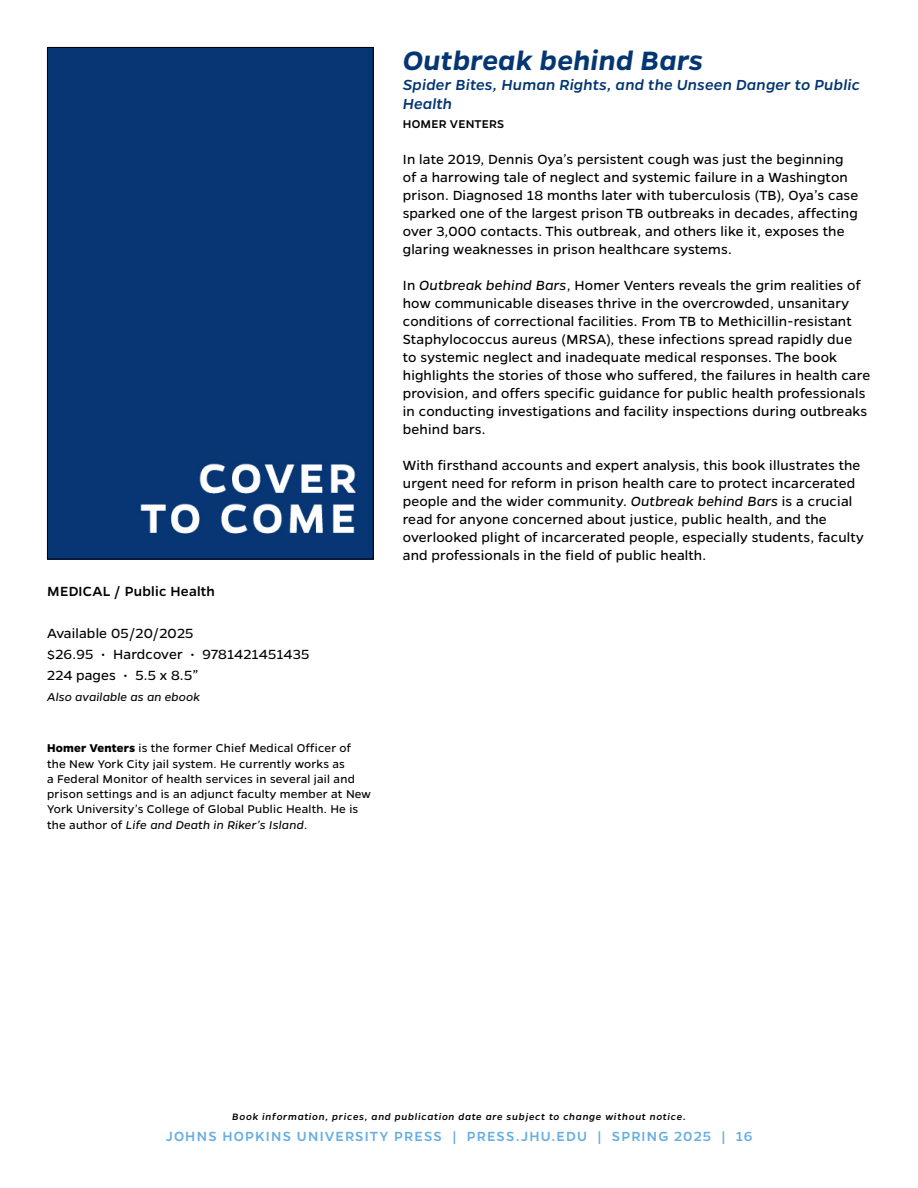
<style>
.page{position:relative;width:918px;height:1188px;background:#fff}
.page>*{position:absolute;margin:0;border:0;box-sizing:border-box;transform-origin:0 0}
.t1{font:italic 600 30px "Gentona";letter-spacing:.01em;color:#043673}
.t2{font:italic 500 16.5px/19.8px "Gentona";letter-spacing:.01em;color:#043673}
.t3{font:15px/18px "Gentona";letter-spacing:.01em;color:#000}
.t4{font:500 15px "Gentona";letter-spacing:.08em;color:#68aee0}
.t5{font:500 15px "Gentona";letter-spacing:.015em;color:#000}
.t6{font:12.75px/15.3px "Gentona";letter-spacing:.015em;color:#000}
.t7{font:italic 12.75px "Gentona";letter-spacing:.01em;color:#000}
.t8{font:500 12.75px "Gentona";letter-spacing:.015em;color:#000}
.t9{font:italic 500 10.5px "Gentona";letter-spacing:.07em;color:#000}
.s1{font-weight:700}
.s2{font-style:italic}
</style>
<div class="page">
<div style="left:49px;top:49px;width:322px;height:508px;background:#083674"></div>
<h4 class="t5" style="left:47px;top:583px;width:169px">MEDICAL / Public Health</h4>
<p class="t3" style="left:47px;top:624px;width:148px">Available 05/20/2025</p>
<p class="t3" style="left:47px;top:645px;width:264px">$26.95 • Hardcover • 9781421451435</p>
<p class="t3" style="left:47px;top:666px;width:153px">224 pages • 5.5 x 8.5”</p>
<p class="t7" style="left:47px;top:690px;width:154px">Also available as an ebook</p>
<p class="t6" style="left:47px;top:741px;width:325px"><span class="s1">Homer Venters</span> is the former Chief Medical Officer of the New York City jail system. He currently works as<br>a Federal Monitor of health services in several jail and prison settings and is an adjunct faculty member at New York University’s College of Global Public Health. He is the author of <span class="s2">Life and Death in Riker’s Island</span>.</p>
<h1 class="t1" style="left:403px;top:43px;width:302px">Outbreak behind Bars</h1>
<h2 class="t2" style="left:403px;top:74px;width:459px">Spider Bites, Human Rights, and the Unseen Danger to Public<br>Health</h2>
<h3 class="t8" style="left:403px;top:117px;width:103px">HOMER VENTERS</h3>
<p class="t3" style="left:403px;top:150px;width:457px">In late 2019, Dennis Oya’s persistent cough was just the beginning of a harrowing tale of neglect and systemic failure in a Washington prison. Diagnosed 18 months later with tuberculosis (TB), Oya’s case sparked one of the largest prison TB outbreaks in decades, affecting over 3,000 contacts. This outbreak, and others like it, exposes the glaring weaknesses in prison healthcare systems.</p>
<p class="t3" style="left:403px;top:276px;width:469px">In <span class="s2">Outbreak behind Bars</span>, Homer Venters reveals the grim realities of how communicable diseases thrive in the overcrowded, unsanitary conditions of correctional facilities. From TB to Methicillin-resistant Staphylococcus aureus (MRSA), these infections spread rapidly due<br>to systemic neglect and inadequate medical responses. The book highlights the stories of those who suffered, the failures in health care provision, and offers specific guidance for public health professionals in conducting investigations and facility inspections during outbreaks behind bars.</p>
<p class="t3" style="left:403px;top:456px;width:463px">With firsthand accounts and expert analysis, this book illustrates the urgent need for reform in prison health care to protect incarcerated people and the wider community. <span class="s2">Outbreak behind Bars</span> is a crucial read for anyone concerned about justice, public health, and the overlooked plight of incarcerated people, especially students, faculty and professionals in the field of public health.</p>
<p class="t9" style="left:232px;top:1110px;width:455px">Book information, prices, and publication date are subject to change without notice.</p>
<p class="t4" style="left:166px;top:1128px;width:588px">JOHNS HOPKINS UNIVERSITY PRESS | PRESS.JHU.EDU | SPRING 2025 | 16</p>
</div>
